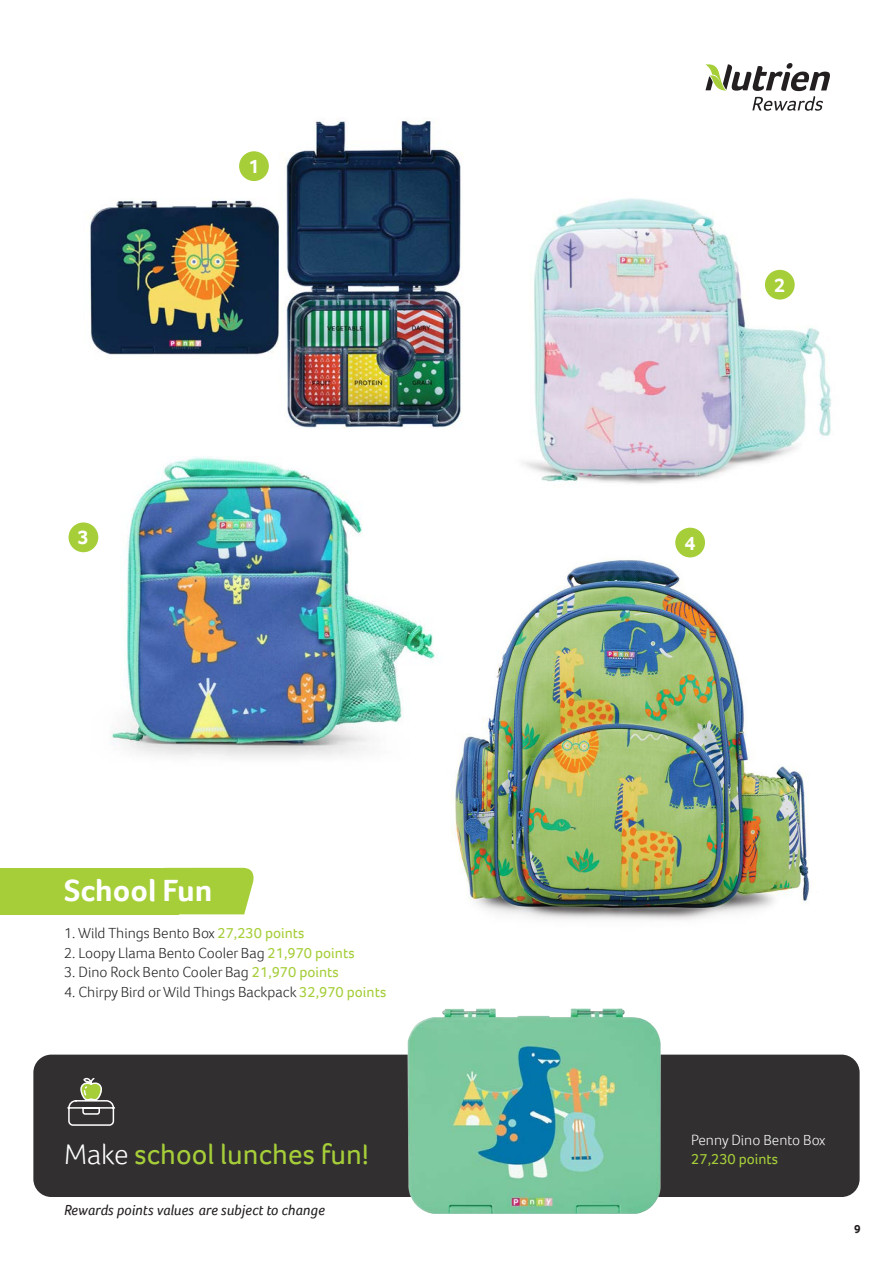
<style>
.page{position:relative;width:893px;height:1263px;background:#fff}
.page>*{position:absolute;margin:0;border:0;box-sizing:border-box;transform-origin:0 0}
.t1{font:700 31.5px "Foco";color:#fff}
.t2{font:29.1px "Foco";color:#a6ce39}
.t3{font:700 19.95px "Foco";color:#fff}
.t4{font:300 15px "Foco";color:#231f20}
.t5{font:italic 15px "Foco";color:#231f20}
.t6{font:300 15px "Foco";color:#fff}
.t7{font:15px "Foco";color:#a6ce39}
.t8{font:700 12px "Foco";color:#231f20}
.s1{font-weight:400;color:#a6ce39}
.s2{font-weight:300;color:#fff}
</style>
<div class="page">
<svg style="left:705px;top:63px;width:125px;height:48px"></svg>
<img style="left:68px;top:457px;width:367px;height:300px">
<img style="left:523px;top:198px;width:308px;height:286px">
<img style="left:90px;top:118px;width:372px;height:310px">
<img style="left:451px;top:547px;width:358px;height:373px">
<div style="left:239px;top:151px;width:30px;height:30px;background:#a6ce39;border-radius:50%"></div>
<div style="left:765px;top:270px;width:30px;height:30px;background:#a6ce39;border-radius:50%"></div>
<div style="left:69px;top:522px;width:29px;height:30px;background:#a6ce39;border-radius:50%"></div>
<div style="left:675px;top:528px;width:30px;height:29px;background:#a6ce39;border-radius:50%"></div>
<div style="left:33px;top:1054px;width:827px;height:143px;background:#312f30;border-radius:18px"></div>
<img style="left:369px;top:1008px;width:331px;height:206px">
<svg style="left:67px;top:1077px;width:48px;height:49px"></svg>
<div style="left:0;top:868px;width:178px;height:46px;background:#a6ce39"></div>
<div style="left:178px;top:868px;width:76px;height:46px;background:#a6ce39"></div>
<p class="t3" style="left:248px;top:153px;width:12px">1</p>
<p class="t3" style="left:774px;top:272px;width:12px">2</p>
<p class="t3" style="left:78px;top:524px;width:12px">3</p>
<p class="t3" style="left:685px;top:530px;width:12px">4</p>
<p class="t1" style="left:64px;top:870px;width:150px">School Fun</p>
<p class="t4" style="left:64px;top:923px;width:242px">1. Wild Things Bento Box <span class="s1">27,230 points</span></p>
<p class="t4" style="left:64px;top:943px;width:292px">2. Loopy Llama Bento Cooler Bag <span class="s1">21,970 points</span></p>
<p class="t4" style="left:64px;top:962px;width:276px">3. Dino Rock Bento Cooler Bag <span class="s1">21,970 points</span></p>
<p class="t4" style="left:64px;top:982px;width:324px">4. Chirpy Bird or Wild Things Backpack <span class="s1">32,970 points</span></p>
<p class="t6" style="left:691px;top:1129px;width:136px">Penny Dino Bento Box</p>
<p class="t2" style="left:64px;top:1135px;width:306px"><span class="s2">Make</span> school lunches fun!</p>
<p class="t7" style="left:691px;top:1149px;width:89px">27,230 points</p>
<p class="t5" style="left:64px;top:1200px;width:262px">Rewards points values are subject to change</p>
<p class="t8" style="left:854px;top:1220px;width:8px">9</p>
</div>
